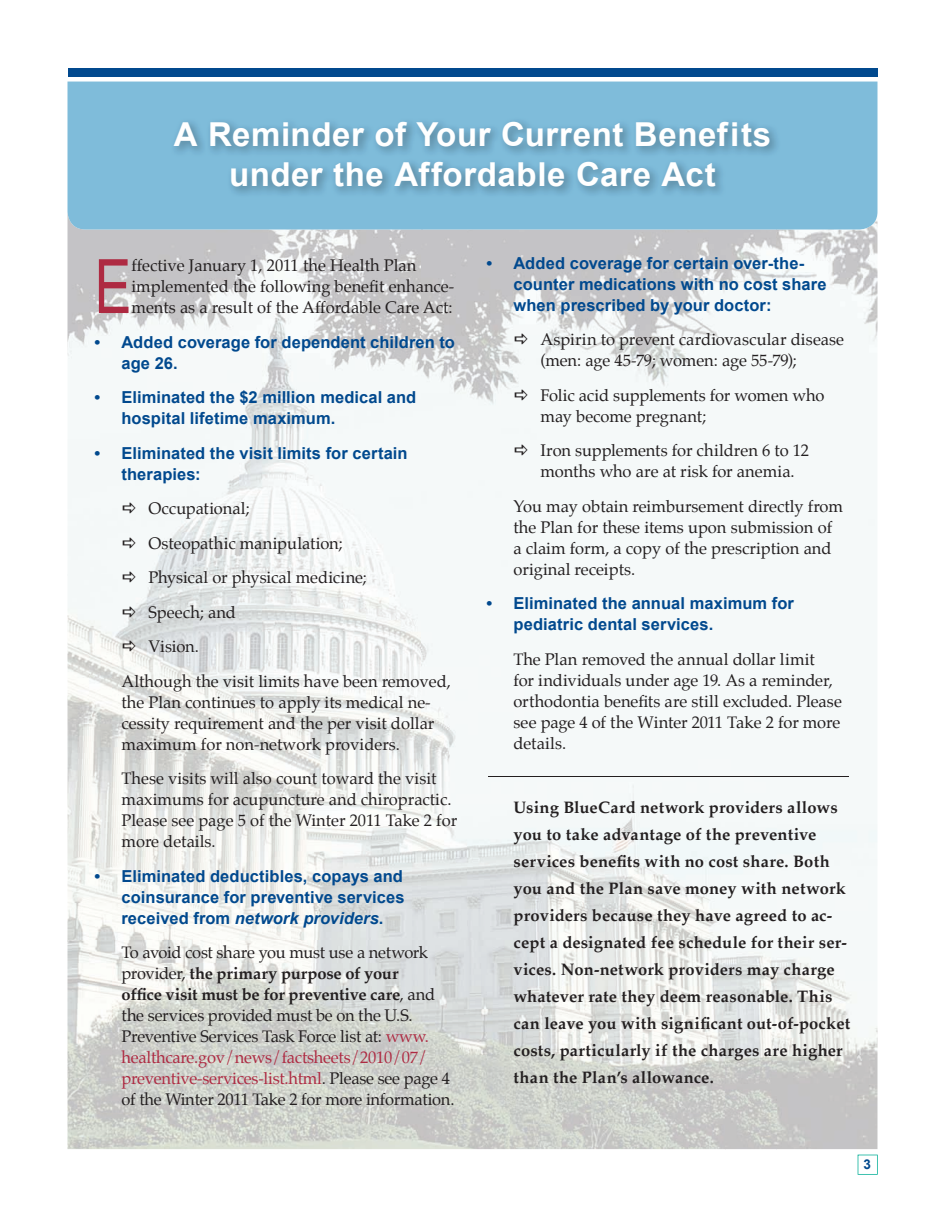
<style>
.page{position:relative;width:945px;height:1215px;background:#fff}
.page>*{position:absolute;margin:0;border:0;box-sizing:border-box;transform-origin:0 0}
.t1{font:75.15px "Arial Narrow";color:#ae2a42;scale:.9 1}
.t2{font:700 33px/39.6px "Arial";letter-spacing:.02em;color:#fff;text-align:center}
.t3{font:16.5px/21px "Palatino";color:#231f20}
.t4{font:700 16.5px/21px "Arial";letter-spacing:.005em;color:#01498e}
.t5{font:700 16.5px/27px "Palatino";letter-spacing:.01em;color:#231f20}
.t6{font:700 13.5px "Arial";color:#01498e}
.s1{font-style:italic}
.s2{font-weight:700}
.s3{color:#ae2a42}
</style>
<div class="page">
<svg style="left:858px;top:1155px;width:20px;height:20px"></svg>
<div style="left:68px;top:68px;width:810px;height:9px;background:#01498e"></div>
<img style="left:68px;top:230px;width:810px;height:919px">
<div style="left:68px;top:82px;width:810px;height:148px;background:#7fbcda"></div>
<img style="left:171px;top:118px;width:610px;height:80px">
<hr style="left:488px;top:776px;width:361px;height:1px;background:#231f20">
<svg style="left:515px;top:334px;width:13px;height:10px"></svg>
<svg style="left:515px;top:389px;width:13px;height:11px"></svg>
<svg style="left:515px;top:445px;width:13px;height:10px"></svg>
<svg style="left:123px;top:503px;width:13px;height:10px"></svg>
<svg style="left:123px;top:537px;width:13px;height:11px"></svg>
<svg style="left:123px;top:572px;width:13px;height:10px"></svg>
<svg style="left:123px;top:606px;width:13px;height:11px"></svg>
<svg style="left:123px;top:641px;width:13px;height:10px"></svg>
<h2 class="t2" style="left:174px;top:115px;width:599px">A Reminder of Your Current Benefits under the Affordable Care Act</h2>
<h1 class="t1" style="left:94px;top:243px;width:43px">E</h1>
<p class="t3" style="left:131px;top:256px;width:324px">ffective January 1, 2011 the Health Plan implemented the following benefit enhance&shy;ments as a result of the Affordable Care Act:</p>
<p class="t4" style="left:122px;top:331px;width:335px;text-indent:-27px">• Added coverage for dependent children to age 26.</p>
<p class="t4" style="left:122px;top:387px;width:296px;text-indent:-27px">• Eliminated the $2 million medical and hospital lifetime maximum.</p>
<p class="t4" style="left:122px;top:442px;width:288px;text-indent:-27px">• Eliminated the visit limits for certain therapies:</p>
<p class="t3" style="left:148px;top:499px;width:103px">Occupational;</p>
<p class="t3" style="left:148px;top:534px;width:196px">Osteopathic manipulation;</p>
<p class="t3" style="left:148px;top:568px;width:220px">Physical or physical medicine;</p>
<p class="t3" style="left:148px;top:603px;width:89px">Speech; and</p>
<p class="t3" style="left:148px;top:637px;width:52px">Vision.</p>
<p class="t3" style="left:122px;top:672px;width:331px">Although the visit limits have been removed,</p>
<p class="t3" style="left:122px;top:693px;width:314px">the Plan continues to apply its medical ne&shy;cessity requirement and the per visit dollar maximum for non-network providers.</p>
<p class="t3" style="left:122px;top:769px;width:337px">These visits will also count toward the visit maximums for acupuncture and chiropractic.<br>Please see page 5 of the Winter 2011 Take 2 for more details.</p>
<p class="t4" style="left:122px;top:865px;width:285px;text-align:justify;text-indent:-27px">• Eliminated deductibles, copays and coinsurance for preventive services received from <span class="s1">network providers</span>.</p>
<p class="t3" style="left:122px;top:943px;width:334px">To avoid cost share you must use a network provider, <span class="s2">the primary purpose of your<br>office visit must be for preventive care</span>, and the services provided must be on the U.S.<br>Preventive Services Task Force list at: <span class="s3">www. healthcare.gov/news/factsheets/2010/07/ preventive-services-list.html</span>. Please see page 4 of the Winter 2011 Take 2 for more information.</p>
<p class="t4" style="left:514px;top:252px;width:315px;text-indent:-27px">• Added coverage for certain over-the&shy;counter medications with no cost share when prescribed by your doctor:</p>
<p class="t3" style="left:541px;top:330px;width:305px">Aspirin to prevent cardiovascular disease (men: age 45-79; women: age 55-79);</p>
<p class="t3" style="left:541px;top:386px;width:286px">Folic acid supplements for women who may become pregnant;</p>
<p class="t3" style="left:541px;top:441px;width:270px">Iron supplements for children 6 to 12 months who are at risk for anemia.</p>
<p class="t3" style="left:514px;top:497px;width:331px">You may obtain reimbursement directly from the Plan for these items upon submission of a claim form, a copy of the prescription and original receipts.</p>
<p class="t4" style="left:514px;top:593px;width:282px;text-indent:-27px">• Eliminated the annual maximum for pediatric dental services.</p>
<p class="t3" style="left:514px;top:650px;width:330px">The Plan removed the annual dollar limit<br>for individuals under age 19. As a reminder, orthodontia benefits are still excluded. Please see page 4 of the Winter 2011 Take 2 for more details.</p>
<p class="t5" style="left:514px;top:795px;width:338px">Using BlueCard network providers allows you to take advantage of the preventive services benefits with no cost share. Both you and the Plan save money with network providers because they have agreed to ac&shy;cept a designated fee schedule for their ser&shy;vices. Non-network providers may charge whatever rate they deem reasonable. This can leave you with significant out-of-pocket costs, particularly if the charges are higher than the Plan’s allowance.</p>
<p class="t6" style="left:864px;top:1157px;width:9px">3</p>
</div>
